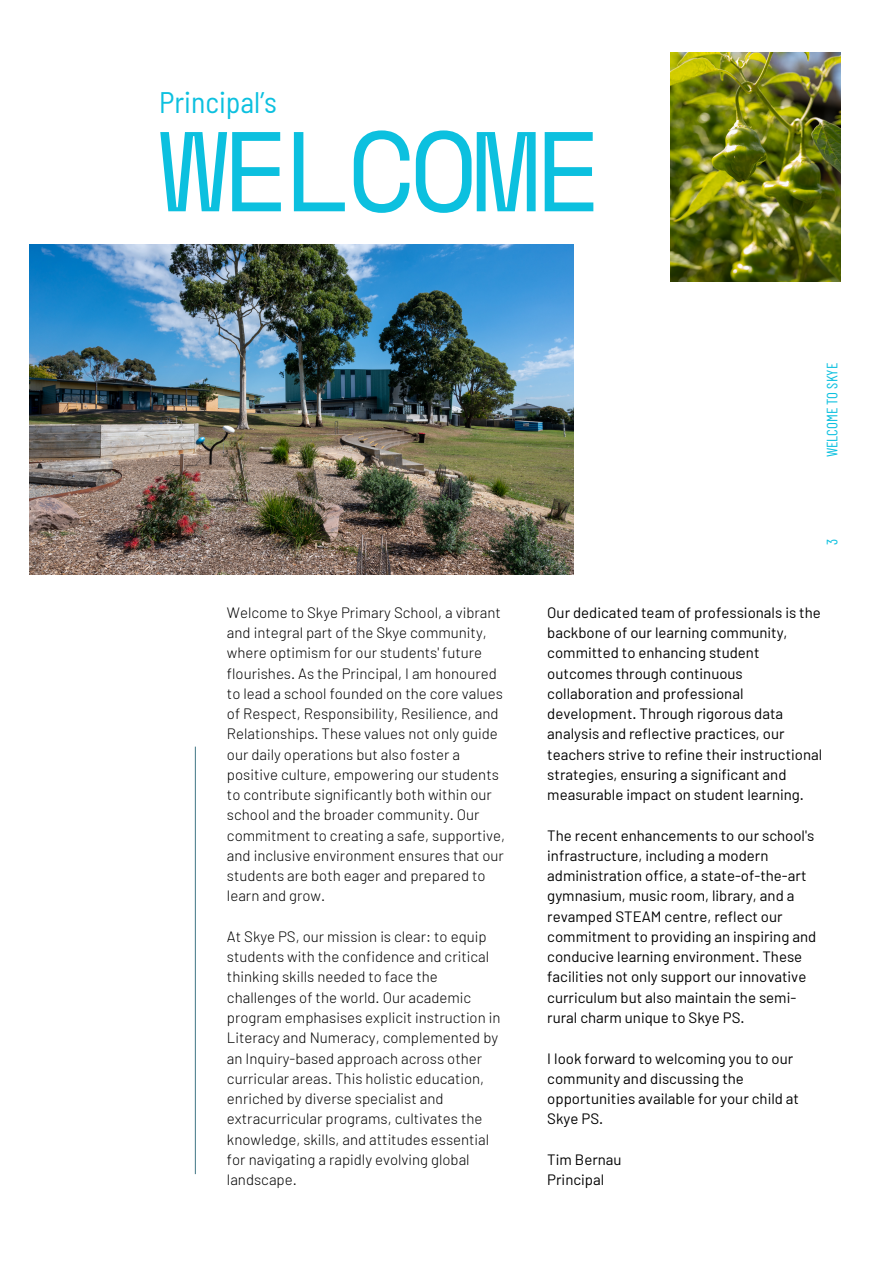
<style>
.page{position:relative;width:894px;height:1264px;background:#fff}
.page>*{position:absolute;margin:0;border:0;box-sizing:border-box;transform-origin:0 0}
.t1{font:113.1px "Space Mono";letter-spacing:-.06em;color:#0cc0df}
.t2{font:semi-condensed 29.7px "Barlow";color:#0cc0df}
.t3{font:300 15px/20.2px "Barlow";color:#000001}
.t4{font:15px/20.2px "Barlow";color:#000001}
.t5{font:15px "Barlow Condensed";color:#0cc0df}
</style>
<div class="page">
<img style="left:30px;top:245px;width:543px;height:329px">
<img style="left:670px;top:53px;width:170px;height:228px">
<hr style="left:195px;top:746px;width:1px;height:428px;background:#558592">
<h1 class="t2" style="left:159px;top:83px;width:119px">Principal’s</h1>
<h2 class="t1" style="left:159px;top:85px;width:445px">WELCOME</h2>
<p class="t5" style="left:822px;top:457px;width:96px;rotate:-90deg">WELCOME TO SKYE</p>
<p class="t5" style="left:822px;top:545px;width:8px;rotate:-90deg">3</p>
<h3 class="t3" style="left:227px;top:601px;width:279px">Welcome to Skye Primary School, a vibrant and integral part of the Skye community, where optimism for our students' future flourishes. As the Principal, I am honoured to lead a school founded on the core values of Respect, Responsibility, Resilience, and Relationships. These values not only guide our daily operations but also foster a positive culture, empowering our students to contribute significantly both within our school and the broader community. Our commitment to creating a safe, supportive, and inclusive environment ensures that our students are both eager and prepared to learn and grow.</h3>
<p class="t3" style="left:227px;top:925px;width:275px">At Skye PS, our mission is clear: to equip students with the confidence and critical thinking skills needed to face the challenges of the world. Our academic program emphasises explicit instruction in Literacy and Numeracy, complemented by an Inquiry-based approach across other curricular areas. This holistic education, enriched by diverse specialist and extracurricular programs, cultivates the knowledge, skills, and attitudes essential for navigating a rapidly evolving global landscape.</p>
<p class="t4" style="left:547px;top:601px;width:276px">Our dedicated team of professionals is the backbone of our learning community, committed to enhancing student outcomes through continuous collaboration and professional development. Through rigorous data analysis and reflective practices, our teachers strive to refine their instructional strategies, ensuring a significant and measurable impact on student learning.</p>
<p class="t4" style="left:547px;top:824px;width:270px">The recent enhancements to our school's infrastructure, including a modern administration office, a state-of-the-art gymnasium, music room, library, and a revamped STEAM centre, reflect our commitment to providing an inspiring and conducive learning environment. These facilities not only support our innovative curriculum but also maintain the semi&shy;rural charm unique to Skye PS.</p>
<p class="t4" style="left:547px;top:1047px;width:253px">I look forward to welcoming you to our community and discussing the opportunities available for your child at<br>Skye PS.</p>
<p class="t4" style="left:547px;top:1148px;width:76px">Tim Bernau</p>
<p class="t4" style="left:547px;top:1168px;width:58px">Principal</p>
</div>
